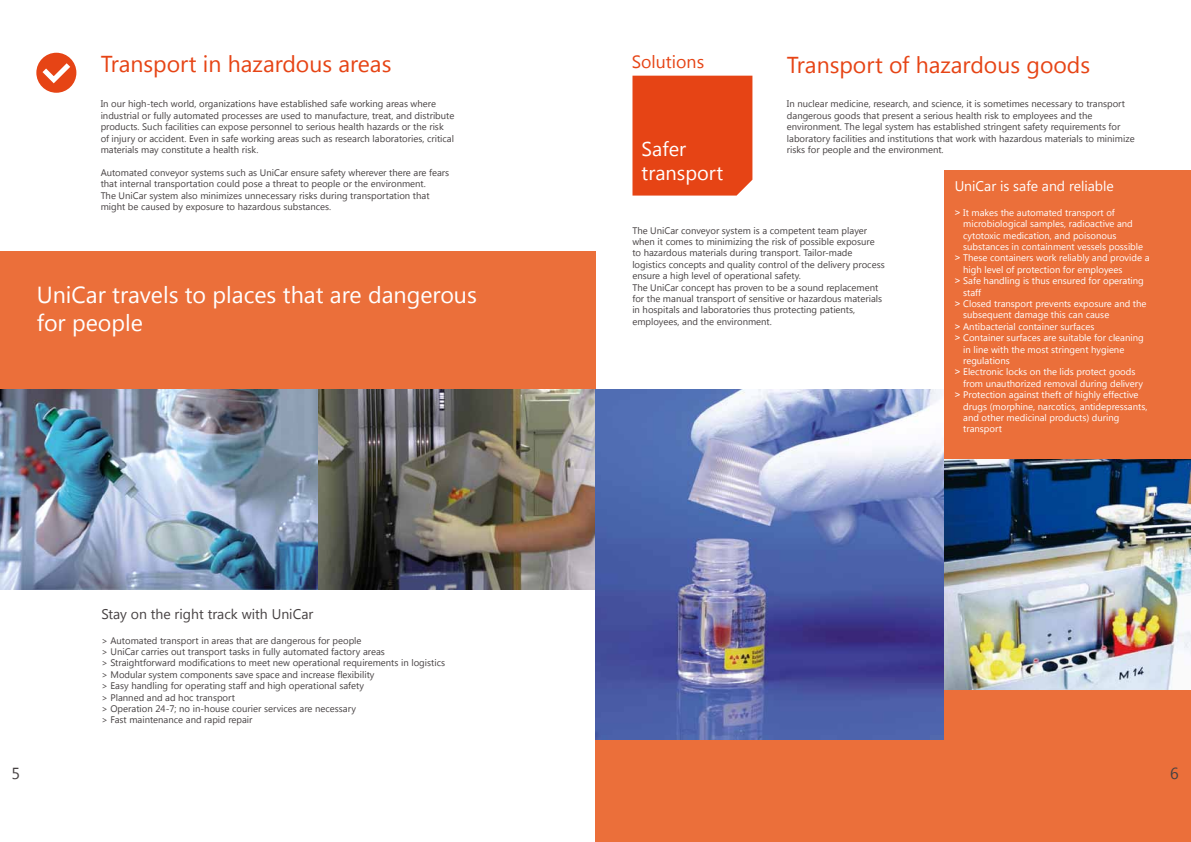
<style>
.page{position:relative;width:1191px;height:842px;background:#fff}
.page>*{position:absolute;margin:0;border:0;box-sizing:border-box;transform-origin:0 0}
.t1{font:23.2px/27.9px "Segoe UI";color:#fff}
.t2{font:23px "Segoe UI";color:#e64415}
.t3{font:20px/24px "Segoe UI";color:#fff}
.t4{font:17.7px "Segoe UI";color:#e64415}
.t5{font:16px "Segoe UI";color:#464142}
.t6{font:14px "Segoe UI";color:#464142}
.t7{font:14px "Segoe UI";color:#fff}
.t8{font:9.5px/11.4px "Segoe UI";color:#464142}
.t9{font:9.5px "Segoe UI";color:#fff}
</style>
<div class="page">
<img style="left:943px;top:459px;width:248px;height:232px">
<div style="left:596px;top:691px;width:595px;height:151px;background:#eb6f3a"></div>
<div style="left:36px;top:53px;width:40px;height:40px;border:6px solid #e64415;border-radius:50%"></div>
<svg style="left:37px;top:58px;width:39px;height:29px"></svg>
<div style="left:0;top:251px;width:595px;height:138px;background:#eb6f3a"></div>
<img style="left:310px;top:389px;width:285px;height:200px">
<img style="left:0;top:390px;width:318px;height:199px">
<img style="left:595px;top:390px;width:348px;height:349px">
<div style="left:944px;top:170px;width:247px;height:289px;background:#eb6f3a"></div>
<div style="left:632px;top:75px;width:120px;height:121px;background:#e64415"></div>
<h2 class="t2" style="left:101px;top:48px;width:292px">Transport in hazardous areas</h2>
<p class="t8" style="left:101px;top:98px;width:355px">In our high-tech world, organizations have established safe working areas where industrial or fully automated processes are used to manufacture, treat, and distribute products. Such facilities can expose personnel to serious health hazards or the risk of injury or accident. Even in safe working areas such as research laboratories, critical materials may constitute a health risk.</p>
<p class="t8" style="left:101px;top:166px;width:350px">Automated conveyor systems such as UniCar ensure safety wherever there are fears that internal transportation could pose a threat to people or the environment.<br>The UniCar system also minimizes unnecessary risks during transportation that might be caused by exposure to hazardous substances.</p>
<h1 class="t1" style="left:37px;top:280px;width:442px">UniCar travels to places that are dangerous for people</h1>
<h3 class="t5" style="left:11px;top:762px;width:10px">5</h3>
<h3 class="t6" style="left:101px;top:605px;width:213px">Stay on the right track with UniCar</h3>
<p class="t8" style="left:101px;top:634px;width:345px">&gt; Automated transport in areas that are dangerous for people<br>&gt; UniCar carries out transport tasks in fully automated factory areas<br>&gt; Straightforward modifications to meet new operational requirements in logistics &gt; Modular system components save space and increase flexibility<br>&gt; Easy handling for operating staff and high operational safety<br>&gt; Planned and ad hoc transport<br>&gt; Operation 24-7; no in-house courier services are necessary<br>&gt; Fast maintenance and rapid repair</p>
<h3 class="t4" style="left:632px;top:50px;width:74px">Solutions</h3>
<h2 class="t2" style="left:787px;top:49px;width:305px">Transport of hazardous goods</h2>
<p class="t8" style="left:787px;top:98px;width:349px">In nuclear medicine, research, and science, it is sometimes necessary to transport dangerous goods that present a serious health risk to employees and the environment. The legal system has established stringent safety requirements for laboratory facilities and institutions that work with hazardous materials to minimize risks for people and the environment.</p>
<h3 class="t3" style="left:641px;top:136px;width:83px">Safer transport</h3>
<h3 class="t7" style="left:954px;top:177px;width:161px">UniCar is safe and reliable</h3>
<p class="t9" style="left:954px;top:206px;width:162px">˃ It makes the automated transport of</p>
<p class="t9" style="left:963px;top:217px;width:171px">microbiological samples, radioactive and</p>
<p class="t9" style="left:963px;top:229px;width:155px">cytotoxic medication, and poisonous</p>
<p class="t9" style="left:963px;top:240px;width:181px">substances in containment vessels possible</p>
<p class="t9" style="left:954px;top:251px;width:196px">˃ These containers work reliably and provide a</p>
<p class="t9" style="left:963px;top:263px;width:161px">high level of protection for employees</p>
<p class="t9" style="left:954px;top:274px;width:191px">˃ Safe handling is thus ensured for operating</p>
<p class="t9" style="left:963px;top:286px;width:20px">staff</p>
<p class="t9" style="left:954px;top:297px;width:193px">˃ Closed transport prevents exposure and the</p>
<p class="t9" style="left:963px;top:308px;width:148px">subsequent damage this can cause</p>
<p class="t9" style="left:954px;top:320px;width:141px">˃ Antibacterial container surfaces</p>
<p class="t9" style="left:954px;top:331px;width:191px">˃ Container surfaces are suitable for cleaning</p>
<p class="t9" style="left:963px;top:343px;width:163px">in line with the most stringent hygiene</p>
<p class="t9" style="left:963px;top:354px;width:48px">regulations</p>
<p class="t9" style="left:954px;top:365px;width:182px">˃ Electronic locks on the lids protect goods</p>
<p class="t9" style="left:963px;top:377px;width:181px">from unauthorized removal during delivery</p>
<p class="t9" style="left:954px;top:388px;width:185px">˃ Protection against theft of highly effective</p>
<p class="t9" style="left:963px;top:400px;width:186px">drugs (morphine, narcotics, antidepressants,</p>
<p class="t9" style="left:963px;top:411px;width:158px">and other medicinal products) during</p>
<p class="t9" style="left:963px;top:422px;width:40px">transport</p>
<p class="t8" style="left:632px;top:224px;width:254px">The UniCar conveyor system is a competent team player when it comes to minimizing the risk of possible exposure to hazardous materials during transport. Tailor-made logistics concepts and quality control of the delivery process ensure a high level of operational safety.<br>The UniCar concept has proven to be a sound replacement for the manual transport of sensitive or hazardous materials in hospitals and laboratories thus protecting patients, employees, and the environment.</p>
<h3 class="t5" style="left:1170px;top:762px;width:10px">6</h3>
</div>
